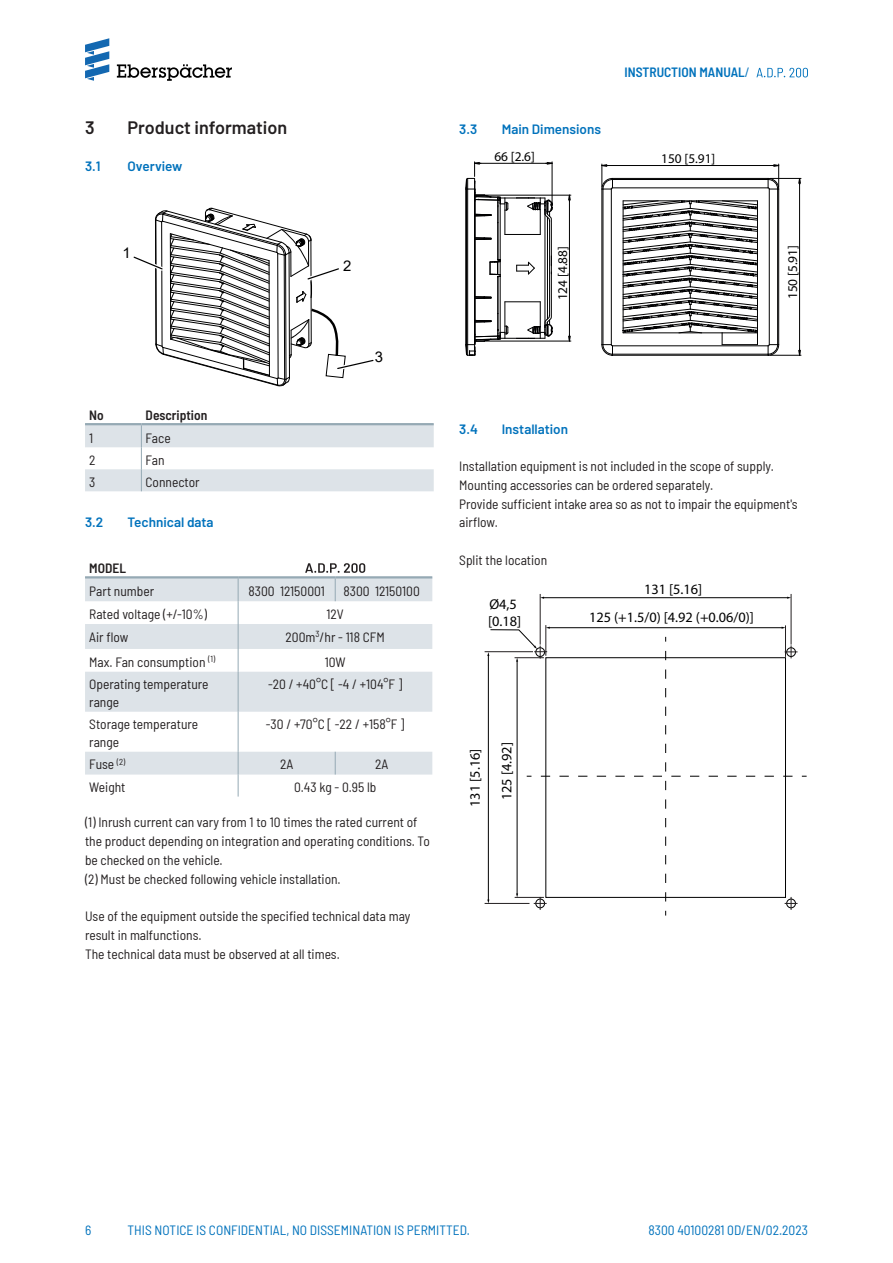
<style>
.page{position:relative;width:893px;height:1263px;background:#fff}
.page>*{position:absolute;margin:0;border:0;box-sizing:border-box;transform-origin:0 0}
.t1{font:600 18px "Barlow";color:#231f20}
.t2{font:14.7px "Arial";color:#000}
.t3{font:14.25px/17.2px "Myriad Pro";color:#000001}
.Copy___links{font:semi-condensed 13.5px/18.8px "Barlow";color:#231f20}
.Copy___links___Absta{font:semi-condensed 13.5px/18.8px "Barlow";color:#231f20}
.Tabelle___Copy_links{font:semi-condensed 13.5px/18px "Barlow";color:#231f20}
.Tabelle___Copy_zentr{font:semi-condensed 13.5px "Barlow";color:#231f20}
.t4{font:semi-condensed 13.5px "Barlow";color:#0072bc}
.t5{font:600 13.5px "Barlow";color:#0072bc}
.Tabelle___Header_lin{font:600 semi-condensed 13.5px "Barlow";color:#231f20}
.t6{font:600 semi-condensed 13.5px "Barlow";color:#0072bc}
.t7{font:13.35px "Myriad Pro";color:#000001}
.s1{font-weight:400}
</style>
<div class="page">
<hr style="left:85px;top:423px;width:56px;height:2px;background:#95a9b4">
<hr style="left:141px;top:423px;width:293px;height:2px;background:#95a9b4">
<svg style="left:85px;top:424px;width:349px;height:67px"></svg>
<svg style="left:133px;top:208px;width:241px;height:178px"></svg>
<svg style="left:85px;top:578px;width:347px;height:196px;fill:#dde3e8"></svg>
<hr style="left:85px;top:576px;width:153px;height:2px;background:#95a9b4">
<hr style="left:238px;top:576px;width:97px;height:2px;background:#95a9b4">
<hr style="left:335px;top:576px;width:97px;height:2px;background:#95a9b4">
<svg style="left:238px;top:578px;width:1px;height:94px"></svg>
<hr style="left:238px;top:672px;width:1px;height:40px;background:#95a9b4">
<hr style="left:238px;top:712px;width:1px;height:40px;background:#95a9b4">
<svg style="left:335px;top:752px;width:1px;height:22px"></svg>
<svg style="left:238px;top:752px;width:1px;height:44px"></svg>
<svg style="left:305px;top:563px;width:60px;height:38px"></svg>
<hr style="left:612px;top:346px;width:156px;height:1px;background:#000001">
<hr style="left:611px;top:189px;width:1px;height:156px;background:#000001">
<hr style="left:612px;top:188px;width:156px;height:1px;background:#000001">
<hr style="left:769px;top:189px;width:1px;height:156px;background:#000001">
<hr style="left:612px;top:354px;width:156px;height:1px;background:#000001">
<hr style="left:603px;top:189px;width:1px;height:156px;background:#000001">
<hr style="left:612px;top:179px;width:156px;height:1px;background:#000001">
<hr style="left:777px;top:189px;width:1px;height:156px;background:#000001">
<svg style="left:601px;top:344px;width:12px;height:12px"></svg>
<svg style="left:768px;top:344px;width:11px;height:12px"></svg>
<hr style="left:612px;top:178px;width:156px;height:1px;background:#000001">
<hr style="left:778px;top:189px;width:1px;height:156px;background:#000001">
<hr style="left:612px;top:355px;width:156px;height:1px;background:#000001">
<hr style="left:602px;top:189px;width:1px;height:156px;background:#000001">
<svg style="left:623px;top:200px;width:135px;height:145px"></svg>
<svg style="left:798px;top:177px;width:3px;height:8px"></svg>
<hr style="left:799px;top:178px;width:1px;height:177px;background:#000001">
<hr style="left:770px;top:178px;width:31px;height:1px;background:#000001">
<hr style="left:770px;top:355px;width:31px;height:1px;background:#000001">
<hr style="left:602px;top:165px;width:177px;height:1px;background:#000001">
<svg style="left:768px;top:164px;width:15px;height:26px"></svg>
<svg style="left:601px;top:164px;width:12px;height:26px"></svg>
<hr style="left:505px;top:234px;width:35px;height:1px;background:#000001">
<hr style="left:505px;top:302px;width:35px;height:1px;background:#000001">
<hr style="left:505px;top:302px;width:1px;height:30px;background:#000001">
<hr style="left:500px;top:277px;width:1px;height:55px;background:#000001">
<hr style="left:500px;top:204px;width:1px;height:56px;background:#000001">
<hr style="left:505px;top:204px;width:1px;height:30px;background:#000001">
<hr style="left:505px;top:338px;width:35px;height:1px;background:#000001">
<hr style="left:505px;top:198px;width:35px;height:1px;background:#000001">
<svg style="left:516px;top:198px;width:37px;height:141px"></svg>
<hr style="left:498px;top:277px;width:1px;height:59px;background:#000001">
<hr style="left:498px;top:201px;width:1px;height:59px;background:#000001">
<svg style="left:490px;top:259px;width:11px;height:18px"></svg>
<svg style="left:476px;top:297px;width:16px;height:2px"></svg>
<svg style="left:476px;top:238px;width:16px;height:2px"></svg>
<hr style="left:475px;top:201px;width:1px;height:133px;background:#000001">
<hr style="left:467px;top:189px;width:1px;height:156px;background:#000001">
<hr style="left:474px;top:189px;width:1px;height:156px;background:#000001">
<hr style="left:466px;top:189px;width:1px;height:156px;background:#000001">
<hr style="left:465px;top:189px;width:1px;height:156px;background:#000001">
<svg style="left:465px;top:320px;width:44px;height:36px"></svg>
<svg style="left:568px;top:194px;width:3px;height:8px"></svg>
<svg style="left:568px;top:335px;width:3px;height:6px"></svg>
<hr style="left:569px;top:195px;width:1px;height:146px;background:#000001">
<hr style="left:475px;top:195px;width:96px;height:1px;background:#000001">
<hr style="left:486px;top:341px;width:85px;height:1px;background:#000001">
<svg style="left:546px;top:162px;width:6px;height:3px"></svg>
<hr style="left:475px;top:163px;width:77px;height:1px;background:#000001">
<svg style="left:465px;top:162px;width:44px;height:54px"></svg>
<hr style="left:552px;top:162px;width:1px;height:41px;background:#000001">
<hr style="left:540px;top:594px;width:1px;height:50px;background:#231f20">
<hr style="left:546px;top:625px;width:1px;height:31px;background:#231f20">
<hr style="left:785px;top:625px;width:1px;height:32px;background:#231f20">
<hr style="left:791px;top:594px;width:1px;height:50px;background:#231f20">
<hr style="left:485px;top:651px;width:48px;height:1px;background:#231f20">
<hr style="left:485px;top:903px;width:44px;height:1px;background:#231f20">
<hr style="left:543px;top:597px;width:245px;height:1px;background:#000001">
<svg style="left:487px;top:627px;width:320px;height:288px"></svg>
<svg style="left:756px;top:68px;width:52px;height:9px"></svg>
<svg style="left:117px;top:64px;width:115px;height:17px"></svg>
<svg style="left:85px;top:38px;width:24px;height:43px"></svg>
<p class="t1" style="left:85px;top:114px;width:11px">3</p>
<p class="t1" style="left:128px;top:114px;width:161px">Product information</p>
<p class="t5" style="left:85px;top:156px;width:17px">3.1</p>
<p class="t5" style="left:128px;top:156px;width:56px">Overview</p>
<p class="t2" style="left:122px;top:243px;width:10px">1</p>
<p class="t2" style="left:343px;top:255px;width:10px">2</p>
<p class="t2" style="left:375px;top:347px;width:10px">3</p>
<p class="Tabelle___Header_lin" style="left:89px;top:405px;width:16px">No</p>
<p class="Tabelle___Header_lin" style="left:146px;top:405px;width:63px">Description</p>
<p class="Tabelle___Copy_links" style="left:89px;top:428px;width:6px">1</p>
<p class="Tabelle___Copy_links" style="left:146px;top:428px;width:27px">Face</p>
<p class="Tabelle___Copy_links" style="left:89px;top:450px;width:8px">2</p>
<p class="Tabelle___Copy_links" style="left:146px;top:450px;width:21px">Fan</p>
<p class="Tabelle___Copy_links" style="left:89px;top:472px;width:8px">3</p>
<p class="Tabelle___Copy_links" style="left:146px;top:472px;width:56px">Connector</p>
<p class="t5" style="left:85px;top:513px;width:20px">3.2</p>
<p class="t5" style="left:128px;top:513px;width:88px">Technical data</p>
<p class="Tabelle___Header_lin" style="left:89px;top:558px;width:38px">MODEL</p>
<p class="Tabelle___Copy_links" style="left:89px;top:581px;width:66px">Part number</p>
<p class="Tabelle___Copy_zentr" style="left:248px;top:582px;width:78px">8300 12150001</p>
<p class="Tabelle___Copy_zentr" style="left:343px;top:582px;width:78px">8300 12150100</p>
<p class="Tabelle___Copy_links" style="left:89px;top:604px;width:119px">Rated voltage (+/-10%)</p>
<p class="Tabelle___Copy_zentr" style="left:327px;top:604px;width:19px">12V</p>
<p class="Tabelle___Copy_links" style="left:89px;top:627px;width:41px">Air flow</p>
<p class="Tabelle___Copy_zentr" style="left:286px;top:627px;width:101px">200m<sup>3</sup>/hr - 118 CFM</p>
<p class="Tabelle___Copy_links" style="left:89px;top:652px;width:127px">Max. Fan consumption <sup>(1)</sup></p>
<p class="Tabelle___Copy_zentr" style="left:325px;top:652px;width:23px">10W</p>
<p class="Tabelle___Copy_links" style="left:89px;top:675px;width:121px">Operating temperature range</p>
<p class="Tabelle___Copy_zentr" style="left:268px;top:675px;width:136px">-20 / +40°C [ -4 / +104°F ]</p>
<p class="Tabelle___Copy_links" style="left:89px;top:715px;width:110px">Storage temperature range</p>
<p class="Tabelle___Copy_zentr" style="left:266px;top:715px;width:140px">-30 / +70°C [ -22 / +158°F ]</p>
<p class="Tabelle___Copy_links" style="left:89px;top:755px;width:38px">Fuse <sup>(2)</sup></p>
<p class="Tabelle___Copy_zentr" style="left:280px;top:755px;width:15px">2A</p>
<p class="Tabelle___Copy_zentr" style="left:375px;top:755px;width:15px">2A</p>
<p class="Tabelle___Copy_links" style="left:89px;top:777px;width:38px">Weight</p>
<p class="Tabelle___Copy_zentr" style="left:294px;top:778px;width:84px">0.43 kg - 0.95 lb</p>
<p class="Copy___links" style="left:85px;top:812px;width:346px">(1) Inrush current can vary from 1 to 10 times the rated current of the product depending on integration and operating conditions. To be checked on the vehicle.</p>
<p class="Copy___links" style="left:85px;top:868px;width:257px">(2) Must be checked following vehicle installation.</p>
<p class="Copy___links___Absta" style="left:85px;top:906px;width:327px">Use of the equipment outside the specified technical data may result in malfunctions.</p>
<p class="Copy___links" style="left:85px;top:943px;width:256px">The technical data must be observed at all times.</p>
<p class="t5" style="left:459px;top:119px;width:20px">3.3</p>
<p class="t5" style="left:502px;top:119px;width:101px">Main Dimensions</p>
<p class="t7" style="left:494px;top:148px;width:42px">66 [2.6]</p>
<p class="t6" style="left:624px;top:63px;width:127px">INSTRUCTION MANUAL<span class="s1">/</span></p>
<p class="t7" style="left:661px;top:150px;width:56px">150 [5.91]</p>
<p class="t7" style="left:554px;top:300px;width:56px;rotate:-90deg">124 [4.88]</p>
<p class="t7" style="left:784px;top:299px;width:56px;rotate:-90deg">150 [5.91]</p>
<p class="t5" style="left:459px;top:419px;width:20px">3.4</p>
<p class="t5" style="left:502px;top:419px;width:68px">Installation</p>
<p class="Copy___links___Absta" style="left:459px;top:456px;width:316px">Installation equipment is not included in the scope of supply.<br>Mounting accessories can be ordered separately.</p>
<p class="Copy___links" style="left:459px;top:493px;width:340px">Provide sufficient intake area so as not to impair the equipment's airflow.</p>
<p class="Copy___links___Absta" style="left:459px;top:550px;width:90px">Split the location</p>
<p class="t3" style="left:488px;top:595px;width:35px">Ø4,5 [0.18]</p>
<p class="t3" style="left:466px;top:807px;width:60px;rotate:-90deg">131 [5.16]</p>
<p class="t3" style="left:498px;top:800px;width:60px;rotate:-90deg">125 [4.92]</p>
<p class="t3" style="left:644px;top:580px;width:60px">131 [5.16]</p>
<p class="t3" style="left:589px;top:609px;width:166px">125 (+1.5/0) [4.92 (+0.06/0)]</p>
<p class="t4" style="left:85px;top:1220px;width:8px">6</p>
<p class="t4" style="left:128px;top:1220px;width:35px">This notice</p>
<p class="t4" style="left:196px;top:1220px;width:59px">is confidential</p>
<p class="t4" style="left:286px;top:1220px;width:38px">, no dissemination</p>
<p class="t4" style="left:394px;top:1220px;width:27px">is permitte</p>
<p class="t4" style="left:460px;top:1220px;width:12px">d.</p>
<p class="t4" style="left:648px;top:1220px;width:161px">8300 40100281 0D/EN/02.2023</p>
</div>
